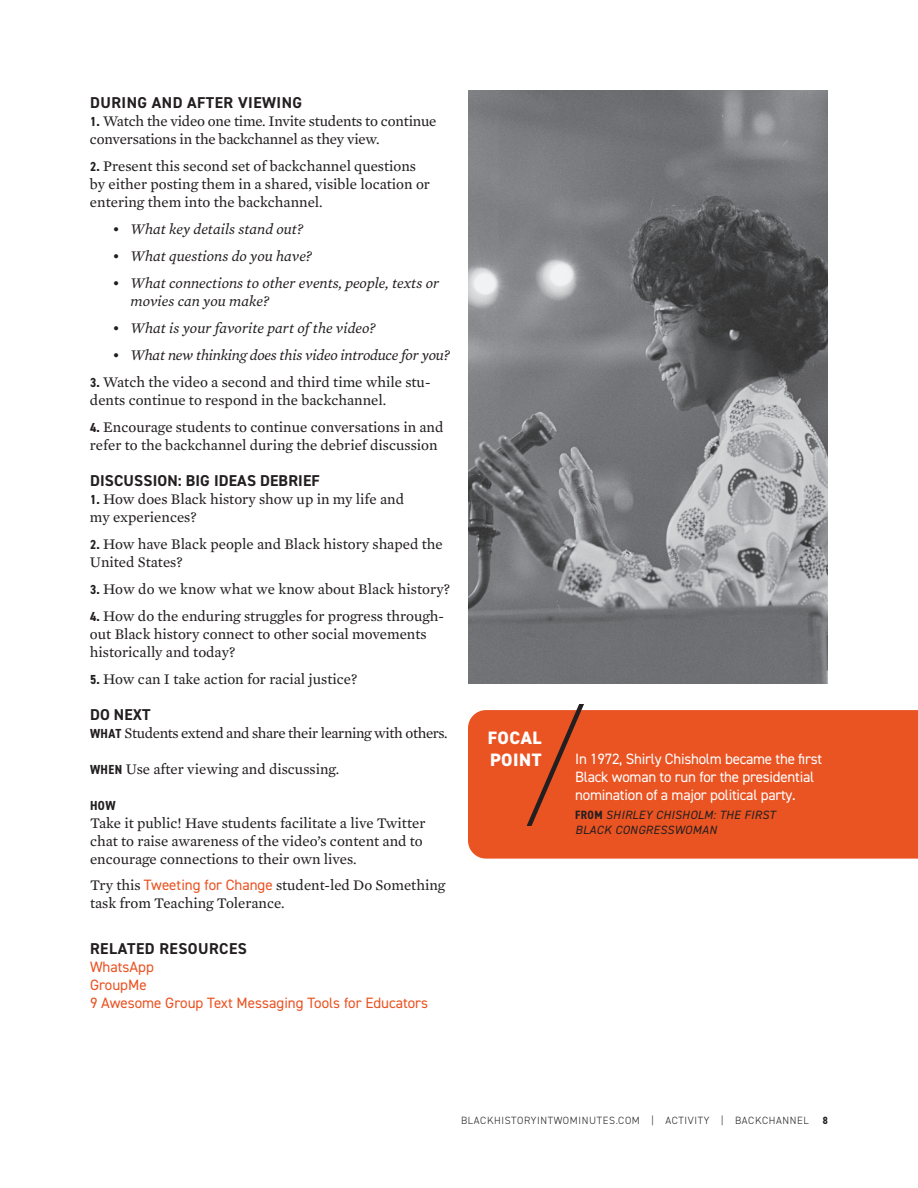
<style>
.page{position:relative;width:918px;height:1188px;background:#fff}
.page>*{position:absolute;margin:0;border:0;box-sizing:border-box;transform-origin:0 0}
.t1{font:800 18px/21.6px "DIN2014";letter-spacing:.03em;color:#fff}
.t2{font:700 15.75px "DIN2014";letter-spacing:.03em;color:#231f20}
.t3{font:700 15.75px "DIN2014";letter-spacing:.01em;color:#231f20}
.t4{font:15px/18px "Mercury Text G2";color:#231f20}
.t5{font:italic 15px/18px "Mercury Text G2";color:#231f20}
.t6{font:15px/18px "DIN2014";letter-spacing:-.015em;color:#fff}
.t7{font:15px/18px "DIN2014";color:#ea5322}
.t8{font:15px "Mercury Text G2";letter-spacing:-.025em;color:#231f20}
.t9{font:700 condensed 13.2px "DIN2014";color:#231f20}
.t10{font:italic 12px/14.4px "DIN2014";letter-spacing:.03em;color:#231f20}
.t11{font:300 10.5px "DIN2014";letter-spacing:.06em;color:#231f20}
.t12{font:700 condensed 10.5px "DIN2014";color:#231f20}
.s1{font-family:"DIN2014";font-weight:700;font-stretch:condensed;font-size:13.2px}
.s2{font-family:"DIN2014";color:#ea5322}
.s3{font-weight:700;font-style:normal;font-stretch:condensed}
</style>
<div class="page">
<img style="left:468px;top:90px;width:360px;height:594px">
<div style="left:468px;top:710px;width:450px;height:149px;background:#ea5322"></div>
<svg style="left:523px;top:704px;width:65px;height:129px;background:#dc562b"></svg>
<hr style="left:521px;top:826px;width:15px;height:4px;background:#ea5322">
<p class="t2" style="left:90px;top:92px;width:214px">DURING AND AFTER VIEWING</p>
<p class="t4" style="left:90px;top:111px;width:348px"><span class="s1">1.</span> Watch the video one time. Invite students to continue conversations in the backchannel as they view.</p>
<p class="t4" style="left:90px;top:156px;width:342px"><span class="s1">2.</span> Present this second set of backchannel questions by either posting them in a shared, visible location or entering them into the backchannel.</p>
<p class="t5" style="left:112px;top:219px;width:192px">• What key details stand out?</p>
<p class="t5" style="left:112px;top:246px;width:201px">• What questions do you have?</p>
<p class="t5" style="left:130px;top:273px;width:310px;text-indent:-18px">• What connections to other events, people, texts or movies can you make?</p>
<p class="t5" style="left:112px;top:318px;width:265px">• What is your favorite part of the video?</p>
<p class="t5" style="left:112px;top:345px;width:339px">• What new thinking does this video introduce for you?</p>
<p class="t4" style="left:90px;top:372px;width:342px"><span class="s1">3.</span> Watch the video a second and third time while stu&shy;dents continue to respond in the backchannel.</p>
<p class="t4" style="left:90px;top:417px;width:355px"><span class="s1">4.</span> Encourage students to continue conversations in and refer to the backchannel during the debrief discussion</p>
<p class="t3" style="left:90px;top:470px;width:231px">DISCUSSION: BIG IDEAS DEBRIEF</p>
<p class="t4" style="left:90px;top:489px;width:316px"><span class="s1">1.</span> How does Black history show up in my life and my experiences?</p>
<p class="t4" style="left:90px;top:534px;width:354px"><span class="s1">2.</span> How have Black people and Black history shaped the<br>United States?</p>
<p class="t4" style="left:90px;top:579px;width:362px"><span class="s1">3.</span> How do we know what we know about Black history?</p>
<p class="t4" style="left:90px;top:606px;width:356px"><span class="s1">4.</span> How do the enduring struggles for progress through&shy;out Black history connect to other social movements historically and today?</p>
<p class="t4" style="left:90px;top:669px;width:269px"><span class="s1">5.</span> How can I take action for racial justice?</p>
<p class="t2" style="left:90px;top:704px;width:62px">DO NEXT</p>
<p class="t8" style="left:90px;top:722px;width:359px"><span class="s1">WHAT</span> Students extend and share their learning with others.</p>
<p class="t4" style="left:90px;top:759px;width:251px"><span class="s1">WHEN</span> Use after viewing and discussing.</p>
<p class="t9" style="left:90px;top:797px;width:27px">HOW</p>
<p class="t4" style="left:90px;top:813px;width:337px">Take it public! Have students facilitate a live Twitter chat to raise awareness of the video’s content and to encourage connections to their own lives.</p>
<p class="t4" style="left:90px;top:875px;width:357px">Try this <span class="s2">Tweeting for Change</span> student-led Do Something task from Teaching Tolerance.</p>
<p class="t2" style="left:90px;top:938px;width:158px">RELATED RESOURCES</p>
<p class="t7" style="left:90px;top:958px;width:340px">WhatsApp<br>GroupMe<br>9 Awesome Group Text Messaging Tools for Educators</p>
<p class="t1" style="left:488px;top:727px;width:55px">FOCAL<br>POINT</p>
<p class="t6" style="left:575px;top:750px;width:248px">In 1972, Shirly Chisholm became the first<br>Black woman to run for the presidential nomination of a major political party.</p>
<p class="t10" style="left:575px;top:808px;width:202px"><span class="s3">FROM</span> SHIRLEY CHISHOLM: THE FIRST<br>BLACK CONGRESSWOMAN</p>
<p class="t11" style="left:461px;top:1114px;width:349px">BLACKHISTORYINTWOMINUTES.COM | ACTIVITY | BACKCHANNEL</p>
<p class="t12" style="left:823px;top:1114px;width:7px">8</p>
</div>
